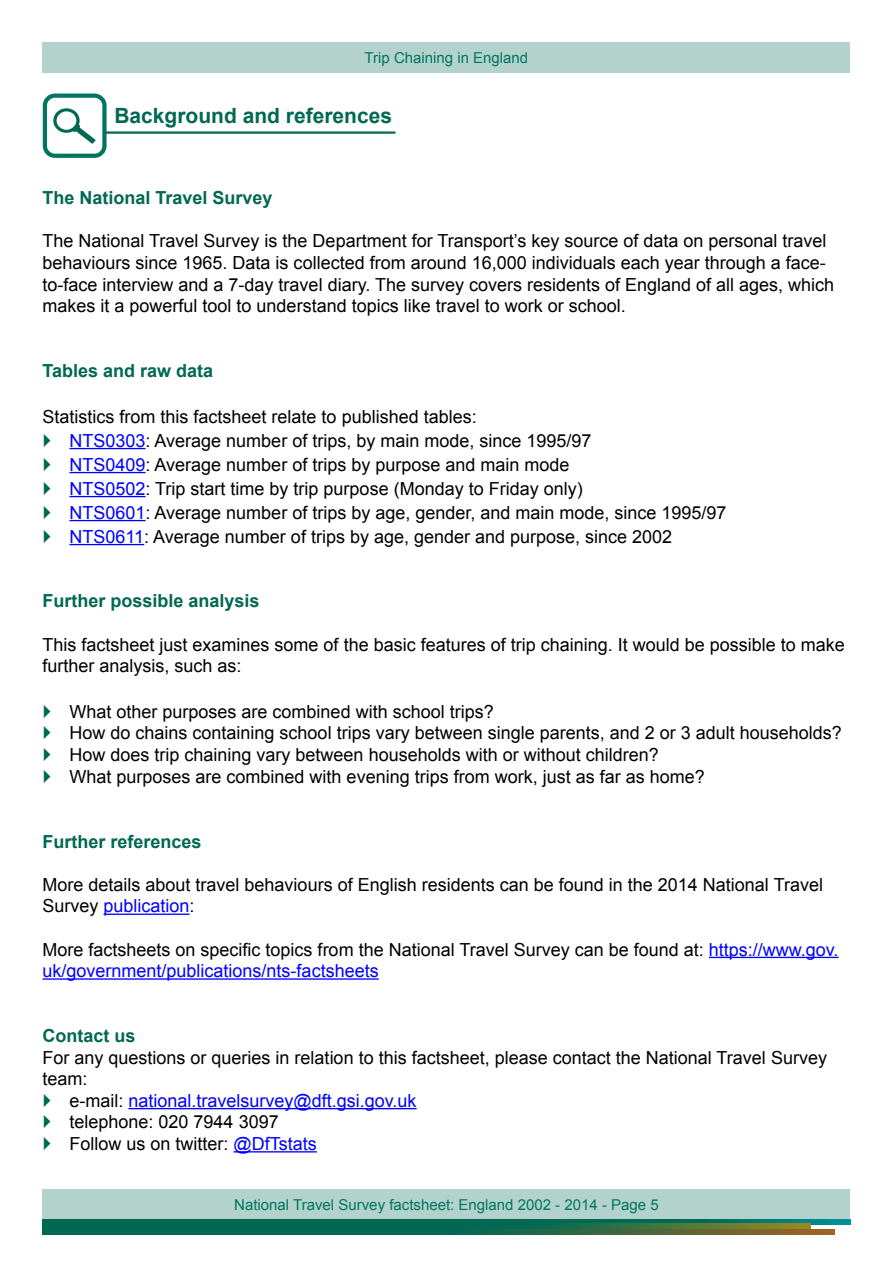
<style>
.page{position:relative;width:893px;height:1263px;background:#fff}
.page>*{position:absolute;margin:0;border:0;box-sizing:border-box;transform-origin:0 0}
.t1{font:700 21px "Arial";color:#006853}
.t2{font:18px/21.6px "Arial";color:#000}
.t3{font:700 18px "Arial";color:#006853}
.t4{font:18px "Arial";color:#00f}
.t5{font:15px "Arial";color:#007662}
.s1{color:#00f}
.s2{color:#000}
</style>
<div class="page">
<div style="left:43px;top:1189px;width:807px;height:30px;background:#b3d2cb"></div>
<svg style="left:43px;top:1220px;width:807px;height:5px"></svg>
<svg style="left:43px;top:1224px;width:767px;height:5px"></svg>
<svg style="left:43px;top:1229px;width:792px;height:5px"></svg>
<div style="left:43px;top:43px;width:807px;height:30px;background:#b3d2cb"></div>
<div style="left:43px;top:94px;width:63px;height:63px;background:#fff;border:4px solid #007662;border-radius:10px"></div>
<svg style="left:53px;top:108px;width:43px;height:36px"></svg>
<hr style="left:105px;top:131px;width:290px;height:3px;background:#006853">
<hr style="left:70px;top:448px;width:76px;height:1px;background:#00f">
<hr style="left:70px;top:472px;width:76px;height:1px;background:#00f">
<hr style="left:70px;top:496px;width:76px;height:1px;background:#00f">
<hr style="left:70px;top:520px;width:76px;height:1px;background:#00f">
<hr style="left:70px;top:544px;width:74px;height:1px;background:#00f">
<hr style="left:104px;top:913px;width:86px;height:2px;background:#00f">
<hr style="left:709px;top:957px;width:130px;height:1px;background:#00f">
<hr style="left:43px;top:978px;width:336px;height:2px;background:#00f">
<hr style="left:129px;top:1108px;width:288px;height:1px;background:#00f">
<hr style="left:234px;top:1151px;width:83px;height:1px;background:#00f">
<p class="t5" style="left:365px;top:48px;width:165px">Trip Chaining in England</p>
<p class="t1" style="left:114px;top:101px;width:279px">Background and references</p>
<p class="t3" style="left:43px;top:186px;width:232px">The National Travel Survey</p>
<p class="t2" style="left:43px;top:230px;width:793px">The National Travel Survey is the Department for Transport’s key source of data on personal travel behaviours since 1965. Data is collected from around 16,000 individuals each year through a face&shy;to-face interview and a 7-day travel diary. The survey covers residents of England of all ages, which makes it a powerful tool to understand topics like travel to work or school.</p>
<p class="t3" style="left:43px;top:359px;width:172px">Tables and raw data</p>
<p class="t2" style="left:43px;top:406px;width:436px">Statistics from this factsheet relate to published tables:</p>
<p class="t2" style="left:70px;top:430px;width:523px"><span class="s1">NTS0303</span>: Average number of trips, by main mode, since 1995/97</p>
<p class="t2" style="left:70px;top:454px;width:501px"><span class="s1">NTS0409</span>: Average number of trips by purpose and main mode</p>
<p class="t2" style="left:70px;top:478px;width:515px"><span class="s1">NTS0502</span>: Trip start time by trip purpose (Monday to Friday only)</p>
<p class="t2" style="left:70px;top:502px;width:659px"><span class="s1">NTS0601</span>: Average number of trips by age, gender, and main mode, since 1995/97</p>
<p class="t2" style="left:70px;top:526px;width:604px"><span class="s1">NTS0611</span>: Average number of trips by age, gender and purpose, since 2002</p>
<p class="t3" style="left:43px;top:589px;width:219px">Further possible analysis</p>
<p class="t2" style="left:43px;top:634px;width:804px">This factsheet just examines some of the basic features of trip chaining. It would be possible to make further analysis, such as:</p>
<p class="t2" style="left:70px;top:701px;width:426px">What other purposes are combined with school trips?</p>
<p class="t2" style="left:70px;top:722px;width:774px">How do chains containing school trips vary between single parents, and 2 or 3 adult households?</p>
<p class="t2" style="left:70px;top:744px;width:591px">How does trip chaining vary between households with or without children?</p>
<p class="t2" style="left:70px;top:766px;width:637px">What purposes are combined with evening trips from work, just as far as home?</p>
<p class="t3" style="left:43px;top:829px;width:161px">Further references</p>
<p class="t2" style="left:43px;top:874px;width:782px">More details about travel behaviours of English residents can be found in the 2014 National Travel<br>Survey <span class="s1">publication</span>:</p>
<p class="t2" style="left:43px;top:938px;width:798px">More factsheets on specific topics from the National Travel Survey can be found at: <span class="s1">https://www.gov. uk/government/publications/nts-factsheets</span></p>
<p class="t3" style="left:43px;top:1023px;width:95px">Contact us</p>
<p class="t2" style="left:43px;top:1046px;width:786px">For any questions or queries in relation to this factsheet, please contact the National Travel Survey team:</p>
<p class="t4" style="left:70px;top:1088px;width:349px"><span class="s2">e-mail:</span> national.travelsurvey@dft.gsi.gov.uk</p>
<p class="t2" style="left:70px;top:1111px;width:211px">telephone: 020 7944 3097</p>
<p class="t2" style="left:70px;top:1133px;width:249px">Follow us on twitter: <span class="s1">@DfTstats</span></p>
<p class="t5" style="left:234px;top:1195px;width:426px">National Travel Survey factsheet: England 2002 - 2014 - Page 5</p>
</div>
